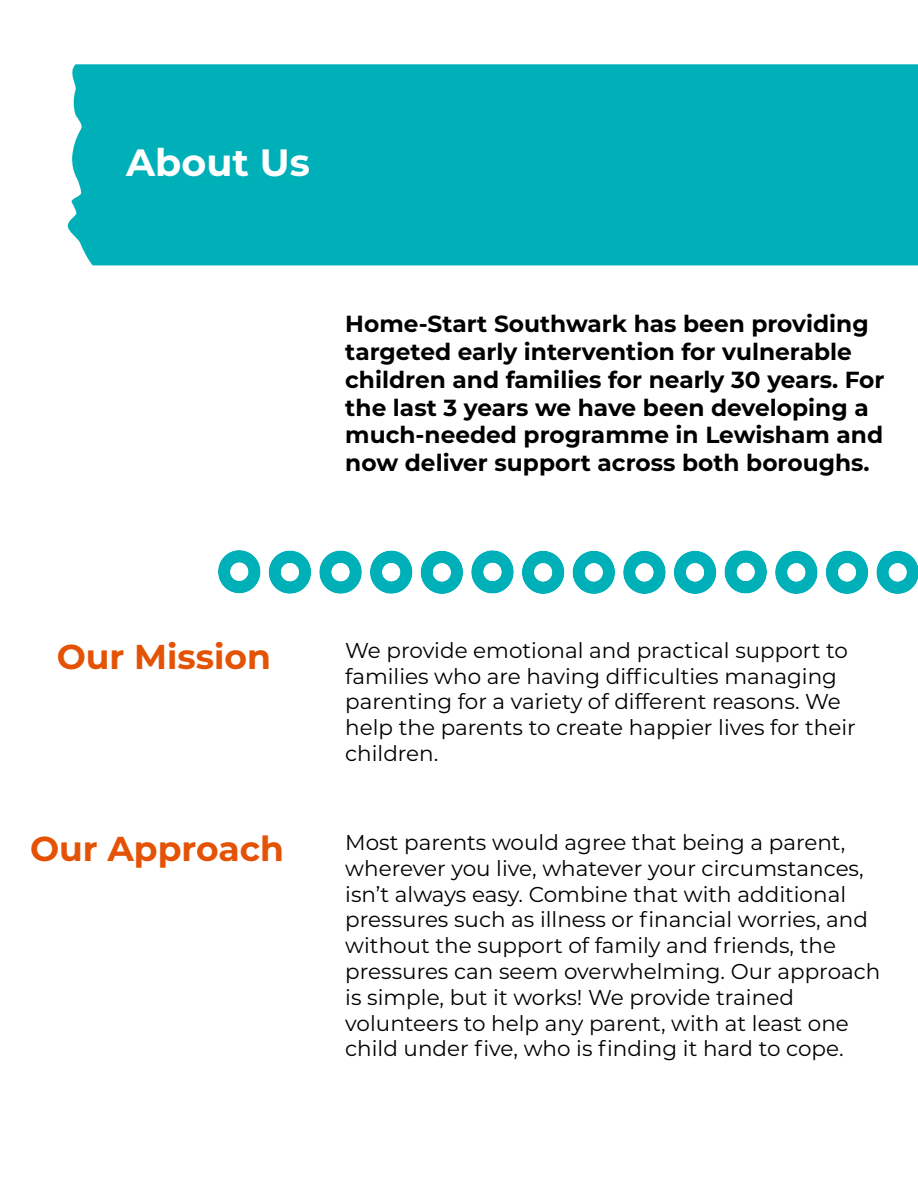
<style>
.page{position:relative;width:918px;height:1188px;background:#fff}
.page>*{position:absolute;margin:0;border:0;box-sizing:border-box;transform-origin:0 0}
.t1{font:700 37.95px "Montserrat";color:#fff}
.t2{font:700 34.5px "Montserrat";color:#e35205}
.t3{font:700 23.25px/27.9px "Montserrat";color:#000}
.t4{font:21.45px/25.8px "Montserrat";color:#000}
</style>
<div class="page">
<div style="left:67px;top:64px;width:851px;height:201px;background:#00b0b9"></div>
<img style="left:218px;top:551px;width:700px;height:43px">
<h1 class="t1" style="left:126px;top:135px;width:185px">About Us</h1>
<p class="t3" style="left:345px;top:308px;width:541px">Home-Start Southwark has been providing targeted early intervention for vulnerable children and families for nearly 30 years. For the last 3 years we have been developing a much-needed programme in Lewisham and now deliver support across both boroughs.</p>
<h2 class="t2" style="left:57px;top:632px;width:216px">Our Mission</h2>
<p class="t4" style="left:345px;top:637px;width:512px">We provide emotional and practical support to families who are having difficulties managing parenting for a variety of different reasons. We help the parents to create happier lives for their children.</p>
<h2 class="t2" style="left:30px;top:824px;width:255px">Our Approach</h2>
<p class="t4" style="left:345px;top:829px;width:536px">Most parents would agree that being a parent, wherever you live, whatever your circumstances, isn’t always easy. Combine that with additional pressures such as illness or financial worries, and without the support of family and friends, the pressures can seem overwhelming. Our approach is simple, but it works! We provide trained volunteers to help any parent, with at least one child under five, who is finding it hard to cope.</p>
</div>
